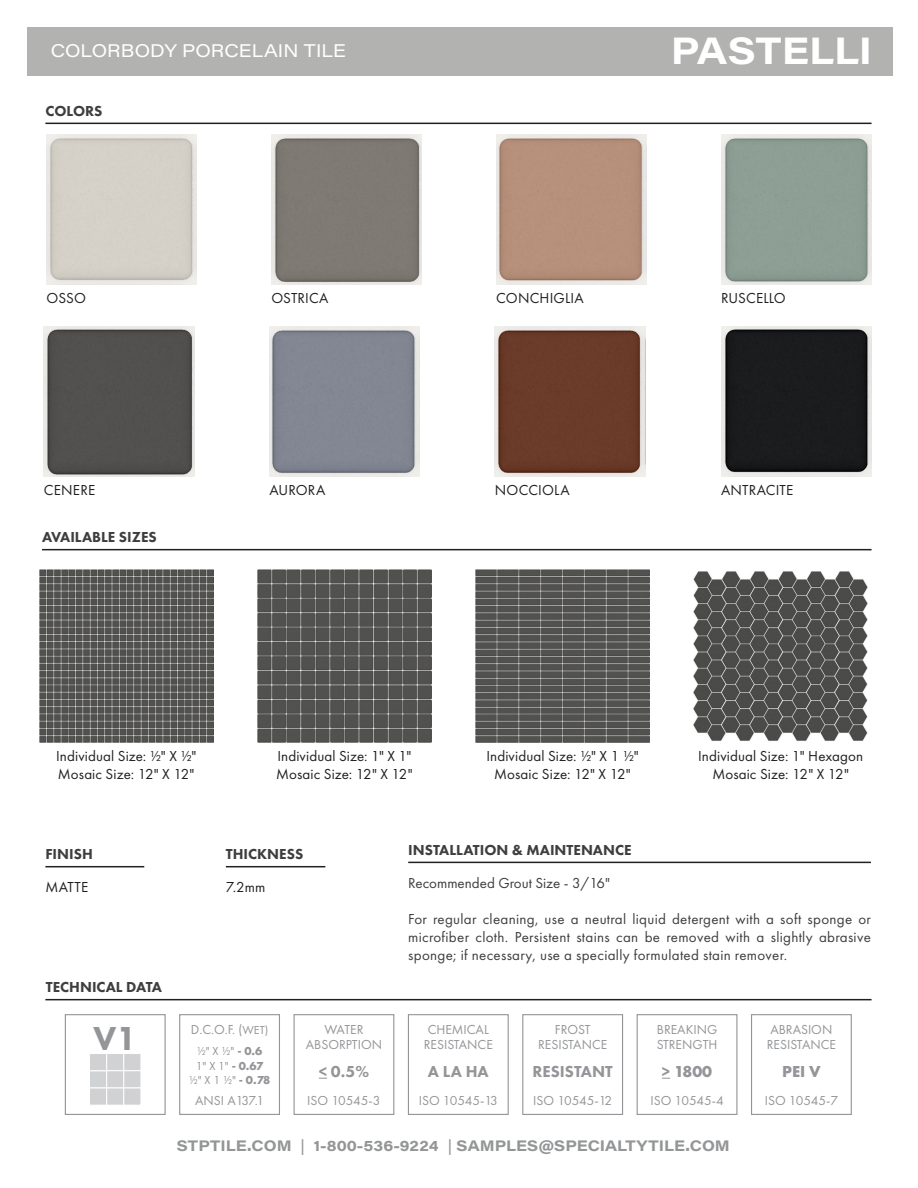
<style>
.page{position:relative;width:918px;height:1188px;background:#fff}
.page>*{position:absolute;margin:0;border:0;box-sizing:border-box;transform-origin:0 0}
.t1{font:700 37.5px "Acumin Pro Wide";letter-spacing:-.005em;color:#fff}
.t2{font:800 34.5px "Futura PT";color:#939598}
.t3{font:18px "Acumin Pro Wide";letter-spacing:.005em;color:#fff}
.t4{font:800 16.5px "Futura PT";color:#939598}
.t5{font:700 16.5px "Futura PT";color:#939598}
.t6{font:15px "Futura PT";letter-spacing:.005em;color:#231f20}
.t7{font:15px/18px "Futura PT";letter-spacing:.02em;color:#3e3e3f;text-align:justify}
.t8{font:800 15px "Futura PT";color:#3e3e3f}
.t9{font:700 15px "Acumin Pro Wide";color:#939596}
.t10{font:15px "Futura PT";color:#3e3e3f}
.t11{font:13.5px "Futura PT";color:#939598}
.t12{font:12px "Futura PT";color:#939598}
.s1{font-size:12px}
.s2{font-weight:700}
.s3{font-weight:400}
</style>
<div class="page">
<div style="left:179px;top:1014px;width:101px;height:101px;border:1px solid #939598"></div>
<hr style="left:408px;top:862px;width:463px;height:1px;background:#231f20">
<hr style="left:226px;top:866px;width:99px;height:1px;background:#231f20">
<hr style="left:45px;top:866px;width:99px;height:1px;background:#231f20">
<div style="left:27px;top:27px;width:865px;height:49px;background:#b2b2b1"></div>
<hr style="left:45px;top:999px;width:827px;height:1px;background:#231f20">
<div style="left:89px;top:1070px;width:18px;height:18px;background:#d1d2d4;border:1px solid #fff"></div>
<div style="left:89px;top:1088px;width:18px;height:18px;background:#d1d1d3;border:1px solid #fff"></div>
<div style="left:89px;top:1053px;width:18px;height:18px;background:#d1d1d3;border:1px solid #fff"></div>
<div style="left:294px;top:1014px;width:100px;height:101px;border:1px solid #939598"></div>
<div style="left:408px;top:1014px;width:101px;height:101px;border:1px solid #939598"></div>
<div style="left:522px;top:1014px;width:101px;height:101px;border:1px solid #939598"></div>
<div style="left:637px;top:1014px;width:100px;height:101px;border:1px solid #939598"></div>
<div style="left:751px;top:1014px;width:101px;height:101px;border:1px solid #939598"></div>
<div style="left:65px;top:1014px;width:101px;height:101px;border:1px solid #939598"></div>
<div style="left:106px;top:1053px;width:18px;height:18px;background:#d1d2d4;border:1px solid #fff"></div>
<div style="left:123px;top:1053px;width:18px;height:18px;background:#d1d1d3;border:1px solid #fff"></div>
<div style="left:106px;top:1070px;width:18px;height:18px;background:#d1d1d3;border:1px solid #fff"></div>
<div style="left:123px;top:1070px;width:18px;height:18px;background:#d1d2d4;border:1px solid #fff"></div>
<div style="left:106px;top:1088px;width:18px;height:18px;background:#d1d2d4;border:1px solid #fff"></div>
<div style="left:123px;top:1088px;width:18px;height:18px;background:#d1d1d3;border:1px solid #fff"></div>
<hr style="left:45px;top:123px;width:827px;height:1px;background:#231f20">
<img style="left:47px;top:134px;width:150px;height:151px">
<img style="left:44px;top:326px;width:150px;height:150px">
<img style="left:496px;top:134px;width:150px;height:151px">
<img style="left:495px;top:327px;width:150px;height:149px">
<img style="left:271px;top:134px;width:151px;height:151px">
<img style="left:269px;top:327px;width:151px;height:149px">
<img style="left:721px;top:134px;width:150px;height:151px">
<img style="left:721px;top:326px;width:150px;height:150px">
<hr style="left:42px;top:549px;width:830px;height:1px;background:#231f20">
<img style="left:39px;top:569px;width:174px;height:174px">
<img style="left:257px;top:569px;width:174px;height:174px">
<img style="left:476px;top:569px;width:174px;height:174px">
<img style="left:694px;top:571px;width:174px;height:170px">
<p class="t3" style="left:51px;top:38px;width:297px">COLORBODY PORCELAIN TILE</p>
<p class="t8" style="left:45px;top:101px;width:59px">COLORS</p>
<p class="t6" style="left:47px;top:289px;width:41px">OSSO</p>
<p class="t6" style="left:44px;top:481px;width:53px">CENERE</p>
<p class="t8" style="left:42px;top:528px;width:116px">AVAILABLE SIZES</p>
<p class="t6" style="left:271px;top:289px;width:59px">OSTRICA</p>
<p class="t6" style="left:269px;top:481px;width:57px">AURORA</p>
<p class="t1" style="left:671px;top:24px;width:203px">PASTELLI</p>
<p class="t6" style="left:496px;top:289px;width:89px">CONCHIGLIA</p>
<p class="t6" style="left:495px;top:481px;width:76px">NOCCIOLA</p>
<p class="t6" style="left:721px;top:289px;width:66px">RUSCELLO</p>
<p class="t6" style="left:721px;top:481px;width:74px">ANTRACITE</p>
<p class="t6" style="left:56px;top:747px;width:142px">Individual Size: 1/2" X 1/2"</p>
<p class="t6" style="left:58px;top:765px;width:138px">Mosaic Size: 12" X 12"</p>
<p class="t6" style="left:277px;top:747px;width:135px">Individual Size: 1" X 1"</p>
<p class="t6" style="left:276px;top:765px;width:138px">Mosaic Size: 12" X 12"</p>
<p class="t6" style="left:486px;top:747px;width:154px">Individual Size: 1/2" X 1 1/2"</p>
<p class="t6" style="left:494px;top:765px;width:138px">Mosaic Size: 12" X 12"</p>
<p class="t6" style="left:698px;top:747px;width:167px">Individual Size: 1" Hexagon</p>
<p class="t6" style="left:712px;top:765px;width:138px">Mosaic Size: 12" X 12"</p>
<p class="t8" style="left:45px;top:845px;width:49px">FINISH</p>
<p class="t6" style="left:45px;top:879px;width:44px">MATTE</p>
<p class="t8" style="left:46px;top:978px;width:118px">TECHNICAL DATA</p>
<p class="t2" style="left:93px;top:1017px;width:46px">V1</p>
<p class="t8" style="left:226px;top:845px;width:79px">THICKNESS</p>
<p class="t6" style="left:226px;top:879px;width:41px">7.2mm</p>
<p class="t11" style="left:191px;top:1022px;width:79px">D.C.O.F. (<span class="s1">WET)</span></p>
<p class="t12" style="left:197px;top:1044px;width:67px">1/2" X 1/2" <span class="s2">- 0.6</span></p>
<p class="t12" style="left:196px;top:1059px;width:69px">1" X 1" <span class="s2">- 0.67</span></p>
<p class="t12" style="left:189px;top:1073px;width:83px">1/2" X 1 1/2" <span class="s2">- 0.78</span></p>
<p class="t11" style="left:195px;top:1093px;width:70px">ANSI A137.1</p>
<p class="t11" style="left:324px;top:1022px;width:41px">WATER</p>
<p class="t11" style="left:306px;top:1037px;width:78px">ABSORPTION</p>
<p class="t4" style="left:319px;top:1061px;width:52px"><span class="s2">&lt;</span> 0.5%</p>
<p class="t11" style="left:307px;top:1093px;width:75px">ISO 10545-3</p>
<p class="t8" style="left:408px;top:840px;width:225px">INSTALLATION &amp; MAINTENANCE</p>
<p class="t10" style="left:408px;top:874px;width:203px">Recommended Grout Size - 3/16"</p>
<p class="t7" style="left:408px;top:910px;width:464px">For regular cleaning, use a neutral liquid detergent with a soft sponge or microfiber cloth. Persistent stains can be removed with a slightly abrasive sponge; if necessary, use a specially formulated stain remover.</p>
<p class="t11" style="left:428px;top:1022px;width:63px">CHEMICAL</p>
<p class="t11" style="left:424px;top:1037px;width:71px">RESISTANCE</p>
<p class="t4" style="left:428px;top:1061px;width:62px">A LA HA</p>
<p class="t11" style="left:419px;top:1093px;width:81px">ISO 10545-13</p>
<p class="t11" style="left:555px;top:1022px;width:37px">FROST</p>
<p class="t11" style="left:538px;top:1037px;width:71px">RESISTANCE</p>
<p class="t4" style="left:533px;top:1061px;width:82px">RESISTANT</p>
<p class="t11" style="left:533px;top:1093px;width:80px">ISO 10545-12</p>
<p class="t11" style="left:657px;top:1022px;width:62px">BREAKING</p>
<p class="t11" style="left:657px;top:1037px;width:62px">STRENGTH</p>
<p class="t5" style="left:662px;top:1060px;width:52px">&gt; 1800</p>
<p class="t11" style="left:650px;top:1093px;width:75px">ISO 10545-4</p>
<p class="t11" style="left:770px;top:1022px;width:63px">ABRASION</p>
<p class="t11" style="left:767px;top:1037px;width:71px">RESISTANCE</p>
<p class="t5" style="left:782px;top:1060px;width:40px">PEI V</p>
<p class="t11" style="left:765px;top:1093px;width:75px">ISO 10545-7</p>
<p class="t9" style="left:177px;top:1135px;width:555px">STPTILE.COM <span class="s3">|</span> 1-800-536-9224 <span class="s3">|</span> SAMPLES@SPECIALTYTILE.COM</p>
</div>
